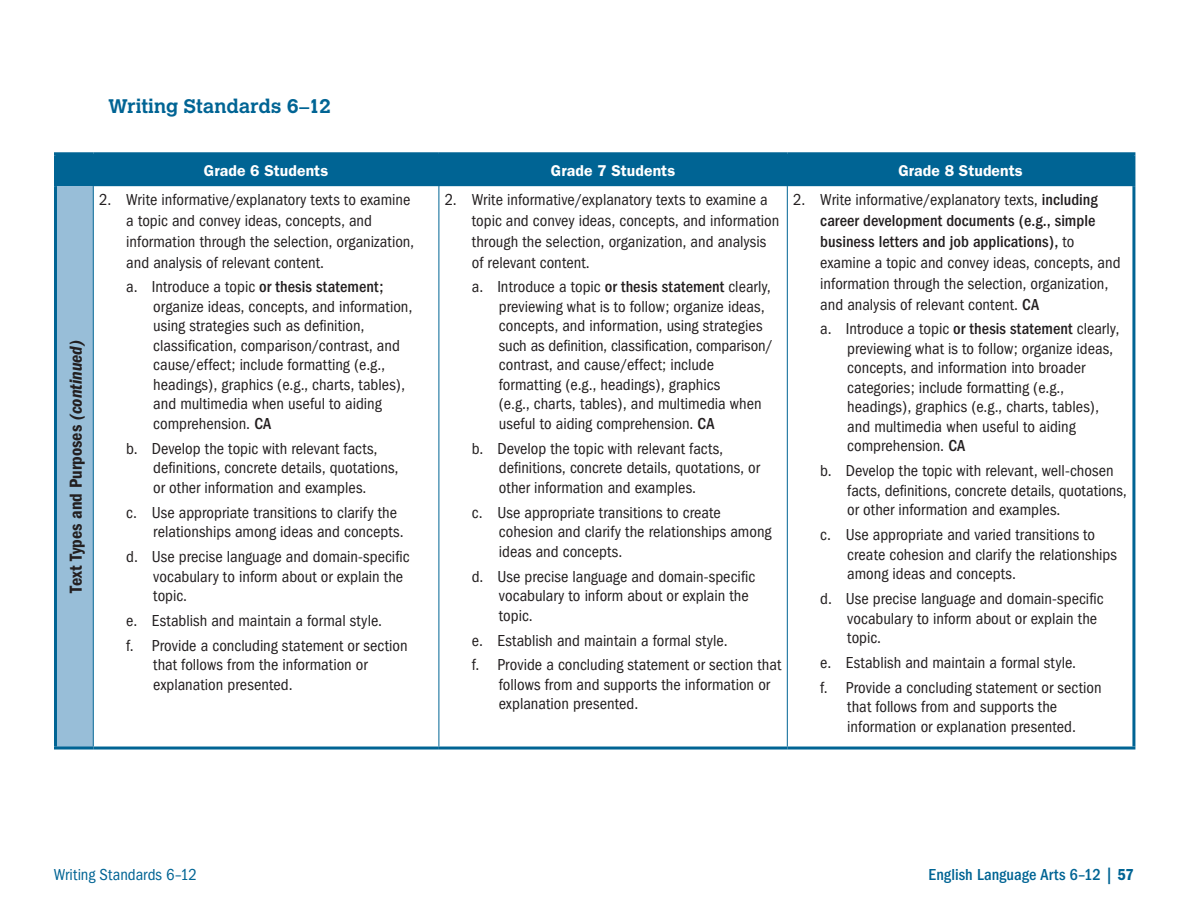
<style>
.page{position:relative;width:1188px;height:918px;background:#fff}
.page>*{position:absolute;margin:0;border:0;box-sizing:border-box;transform-origin:0 0}
.subheader{font:700 19.5px "Calvert";color:#006494}
.Gray_Box__header{font:600 condensed 18px "Franklin Gothic";color:#231f20}
.tb__2nd{font:condensed 16.5px/19.5px "Franklin Gothic";color:#231f20}
.Indent_body_text{font:condensed 16.5px/21px "Franklin Gothic";color:#231f20}
.t1{font:500 condensed 16.5px "Franklin Gothic";color:#006494}
.t2{font:condensed 16.5px "Franklin Gothic";color:#006494}
.table_header{font:600 15.75px "Franklin Gothic";letter-spacing:.005em;color:#fff}
.s1{font-style:italic}
.s2{font-weight:500}
.s3{font-weight:600}
</style>
<div class="page">
<div style="left:57px;top:155px;width:1075px;height:31px;background:#006494"></div>
<div style="left:56px;top:186px;width:37px;height:562px;background:#98bed8"></div>
<hr style="left:93px;top:155px;width:1px;height:31px;background:#006494">
<hr style="left:438px;top:155px;width:2px;height:31px;background:#006494">
<hr style="left:787px;top:155px;width:1px;height:31px;background:#006494">
<hr style="left:93px;top:186px;width:1px;height:561px;background:#006494">
<hr style="left:439px;top:186px;width:1px;height:561px;background:#006494">
<hr style="left:787px;top:186px;width:1px;height:561px;background:#006494">
<hr style="left:54px;top:152px;width:39px;height:3px;background:#006494">
<hr style="left:54px;top:155px;width:3px;height:31px;background:#006494">
<hr style="left:93px;top:152px;width:346px;height:3px;background:#006494">
<hr style="left:439px;top:152px;width:348px;height:3px;background:#006494">
<hr style="left:787px;top:152px;width:348px;height:3px;background:#006494">
<hr style="left:1132px;top:155px;width:3px;height:31px;background:#006494">
<hr style="left:54px;top:186px;width:3px;height:561px;background:#006494">
<hr style="left:1132px;top:186px;width:3px;height:561px;background:#006494">
<hr style="left:54px;top:747px;width:39px;height:3px;background:#006494">
<hr style="left:93px;top:747px;width:346px;height:3px;background:#006494">
<hr style="left:439px;top:747px;width:348px;height:3px;background:#006494">
<hr style="left:787px;top:747px;width:348px;height:3px;background:#006494">
<p class="subheader" style="left:108px;top:94px;width:225px">Writing Standards 6–12</p>
<p class="Gray_Box__header" style="left:65px;top:593px;width:255px;rotate:-90deg">Text Types and Purposes <span class="s1">(continued)</span></p>
<p class="table_header" style="left:204px;top:161px;width:126px">Grade 6 Students</p>
<p class="table_header" style="left:551px;top:161px;width:126px">Grade 7 Students</p>
<p class="table_header" style="left:898px;top:161px;width:126px">Grade 8 Students</p>
<p class="Indent_body_text" style="left:126px;top:189px;width:289px;text-indent:-27px">2. Write informative/explanatory texts to examine a topic and convey ideas, concepts, and information through the selection, organization, and analysis of relevant content.</p>
<p class="tb__2nd" style="left:153px;top:277px;width:261px;text-indent:-27px">a. Introduce a topic <span class="s2">or thesis statement; </span>organize ideas, concepts, and information, using strategies such as definition, classification, comparison/contrast, and cause/effect; include formatting (e.g., headings), graphics (e.g., charts, tables), and multimedia when useful to aiding comprehension. <span class="s2">CA</span></p>
<p class="tb__2nd" style="left:153px;top:439px;width:247px;text-indent:-27px">b. Develop the topic with relevant facts, definitions, concrete details, quotations, or other information and examples.</p>
<p class="tb__2nd" style="left:153px;top:503px;width:252px;text-indent:-27px">c. Use appropriate transitions to clarify the relationships among ideas and concepts.</p>
<p class="tb__2nd" style="left:153px;top:547px;width:258px;text-indent:-27px">d. Use precise language and domain-specific vocabulary to inform about or explain the topic.</p>
<p class="tb__2nd" style="left:126px;top:611px;width:257px">e. Establish and maintain a formal style.</p>
<p class="tb__2nd" style="left:153px;top:636px;width:256px;text-indent:-27px">f. Provide a concluding statement or section that follows from the information or explanation presented.</p>
<p class="Indent_body_text" style="left:472px;top:189px;width:309px;text-indent:-27px">2. Write informative/explanatory texts to examine a topic and convey ideas, concepts, and information through the selection, organization, and analysis of relevant content.</p>
<p class="tb__2nd" style="left:499px;top:277px;width:276px;text-indent:-27px">a. Introduce a topic <span class="s2">or thesis statement</span> clearly, previewing what is to follow; organize ideas, concepts, and information, using strategies such as definition, classification, comparison/ contrast, and cause/effect; include formatting (e.g., headings), graphics<br>(e.g., charts, tables), and multimedia when useful to aiding comprehension. <span class="s2">CA</span></p>
<p class="tb__2nd" style="left:499px;top:439px;width:263px;text-indent:-27px">b. Develop the topic with relevant facts, definitions, concrete details, quotations, or other information and examples.</p>
<p class="tb__2nd" style="left:499px;top:503px;width:274px;text-indent:-27px">c. Use appropriate transitions to create cohesion and clarify the relationships among ideas and concepts.</p>
<p class="tb__2nd" style="left:499px;top:567px;width:258px;text-indent:-27px">d. Use precise language and domain-specific vocabulary to inform about or explain the topic.</p>
<p class="tb__2nd" style="left:472px;top:631px;width:257px">e. Establish and maintain a formal style.</p>
<p class="tb__2nd" style="left:499px;top:655px;width:284px;text-indent:-27px">f. Provide a concluding statement or section that follows from and supports the information or explanation presented.</p>
<p class="Indent_body_text" style="left:820px;top:189px;width:302px;text-indent:-27px">2. Write informative/explanatory texts, <span class="s2">including career development documents (e.g., simple business letters and job applications),</span> to examine a topic and convey ideas, concepts, and information through the selection, organization, and analysis of relevant content. <span class="s2">CA</span></p>
<p class="tb__2nd" style="left:847px;top:319px;width:273px;text-indent:-27px">a. Introduce a topic <span class="s2">or thesis statement</span> clearly, previewing what is to follow; organize ideas, concepts, and information into broader categories; include formatting (e.g., headings), graphics (e.g., charts, tables), and multimedia when useful to aiding comprehension. <span class="s2">CA</span></p>
<p class="tb__2nd" style="left:847px;top:461px;width:281px;text-indent:-27px">b. Develop the topic with relevant, well-chosen facts, definitions, concrete details, quotations, or other information and examples.</p>
<p class="tb__2nd" style="left:847px;top:525px;width:271px;text-indent:-27px">c. Use appropriate and varied transitions to create cohesion and clarify the relationships among ideas and concepts.</p>
<p class="tb__2nd" style="left:847px;top:589px;width:258px;text-indent:-27px">d. Use precise language and domain-specific vocabulary to inform about or explain the topic.</p>
<p class="tb__2nd" style="left:820px;top:653px;width:257px">e. Establish and maintain a formal style.</p>
<p class="tb__2nd" style="left:847px;top:678px;width:256px;text-indent:-27px">f. Provide a concluding statement or section that follows from and supports the information or explanation presented.</p>
<p class="t2" style="left:54px;top:865px;width:145px">Writing Standards 6–12</p>
<p class="t1" style="left:929px;top:865px;width:207px">English Language Arts 6–12 | <span class="s3">57</span></p>
</div>
